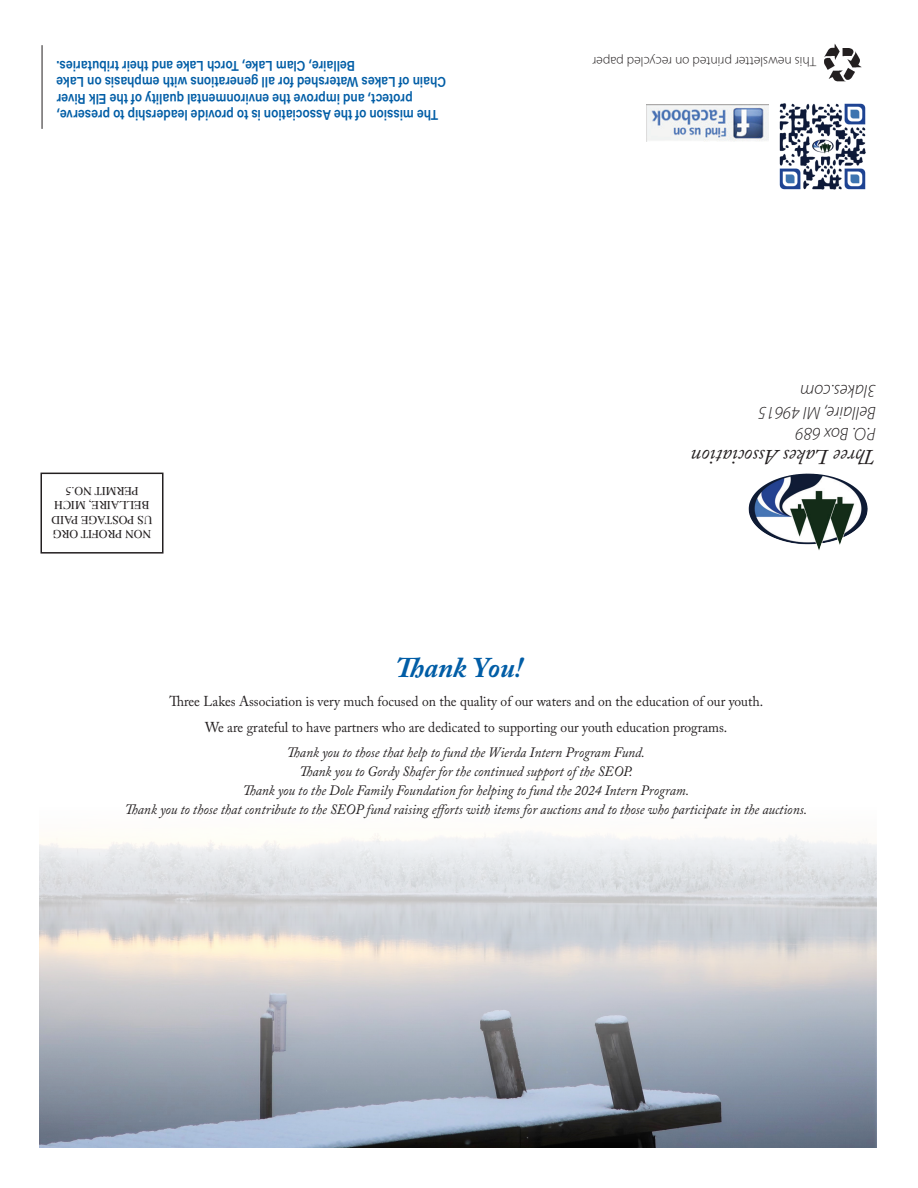
<style>
.page{position:relative;width:918px;height:1188px;background:#fff}
.page>*{position:absolute;margin:0;border:0;box-sizing:border-box;transform-origin:0 0}
.Cutlines{font:italic 700 28.5px "Adobe Caslon Pro";color:#015da6}
.t1{font:italic 21px "Adobe Caslon Pro";color:#231f20}
.t2{font:italic 300 18px "Myriad Pro";color:#231f20}
.Body_Text{font:italic 14.25px "Adobe Caslon Pro";color:#231f20;scale:.95 1}
.Body_Text-2{font:14.25px/16.5px "Acumin Variable Concept";color:#015da6;text-align:right;scale:.88 1}
.Body_Text-3{font:14.25px "Adobe Caslon Pro";color:#231f20;scale:.95 1}
.Cutlines-2{font:300 13.5px "Myriad Pro";color:#231f20}
.t3{font:12px "Times";color:#231f20}
</style>
<div class="page">
<img style="left:824px;top:44px;width:38px;height:38px">
<img style="left:768px;top:103px;width:98px;height:87px">
<img style="left:647px;top:104px;width:121px;height:37px">
<svg style="left:748px;top:473px;width:120px;height:72px"></svg>
<svg style="left:836px;top:533px;width:9px;height:12px"></svg>
<svg style="left:815px;top:538px;width:9px;height:12px"></svg>
<img style="left:755px;top:474px;width:50px;height:19px">
<hr style="left:42px;top:45px;width:1px;height:84px;background:#231f20">
<div style="left:40px;top:473px;width:124px;height:81px;border:2px solid #231f20"></div>
<img style="left:39px;top:833px;width:837px;height:315px">
<p class="Body_Text-2" style="left:446px;top:124px;width:444px;rotate:-180deg">The mission of the Association is to provide leadership to preserve, protect, and improve the environmental quality of the Elk River Chain of Lakes Watershed for all generations with emphasis on Lake Bellaire, Clam Lake, Torch Lake and their tributaries.</p>
<p class="Cutlines-2" style="left:816px;top:70px;width:225px;rotate:-180deg">This newsletter printed on recycled paper</p>
<p class="t3" style="left:139px;top:499px;width:75px;rotate:-180deg">PERMIT NO.5</p>
<p class="t3" style="left:150px;top:513px;width:97px;rotate:-180deg">BELLAIRE, MICH</p>
<p class="t3" style="left:153px;top:527px;width:103px;rotate:-180deg">US POSTAGE PAID</p>
<p class="t3" style="left:151px;top:542px;width:100px;rotate:-180deg">NON PROFIT ORG</p>
<p class="Cutlines" style="left:396px;top:651px;width:128px">Thank You!</p>
<p class="t2" style="left:876px;top:402px;width:77px;rotate:-180deg">3lakes.com</p>
<p class="t2" style="left:876px;top:423px;width:119px;rotate:-180deg">Bellaire, MI 49615</p>
<p class="t2" style="left:876px;top:445px;width:82px;rotate:-180deg">P.O. Box 689</p>
<p class="t1" style="left:876px;top:469px;width:186px;rotate:-180deg">Three Lakes Association</p>
<p class="Body_Text-3" style="left:169px;top:693px;width:627px">Three Lakes Association is very much focused on the quality of our waters and on the education of our youth.</p>
<p class="Body_Text-3" style="left:205px;top:719px;width:551px">We are grateful to have partners who are dedicated to supporting our youth education programs.</p>
<p class="Body_Text" style="left:287px;top:744px;width:378px">Thank you to those that help to fund the Wierda Intern Program Fund.</p>
<p class="Body_Text" style="left:299px;top:763px;width:352px">Thank you to Gordy Shafer for the continued support of the SEOP.</p>
<p class="Body_Text" style="left:243px;top:782px;width:472px">Thank you to the Dole Family Foundation for helping to fund the 2024 Intern Program.</p>
<p class="Body_Text" style="left:125px;top:800px;width:720px">Thank you to those that contribute to the SEOP fund raising efforts with items for auctions and to those who participate in the auctions.</p>
</div>
